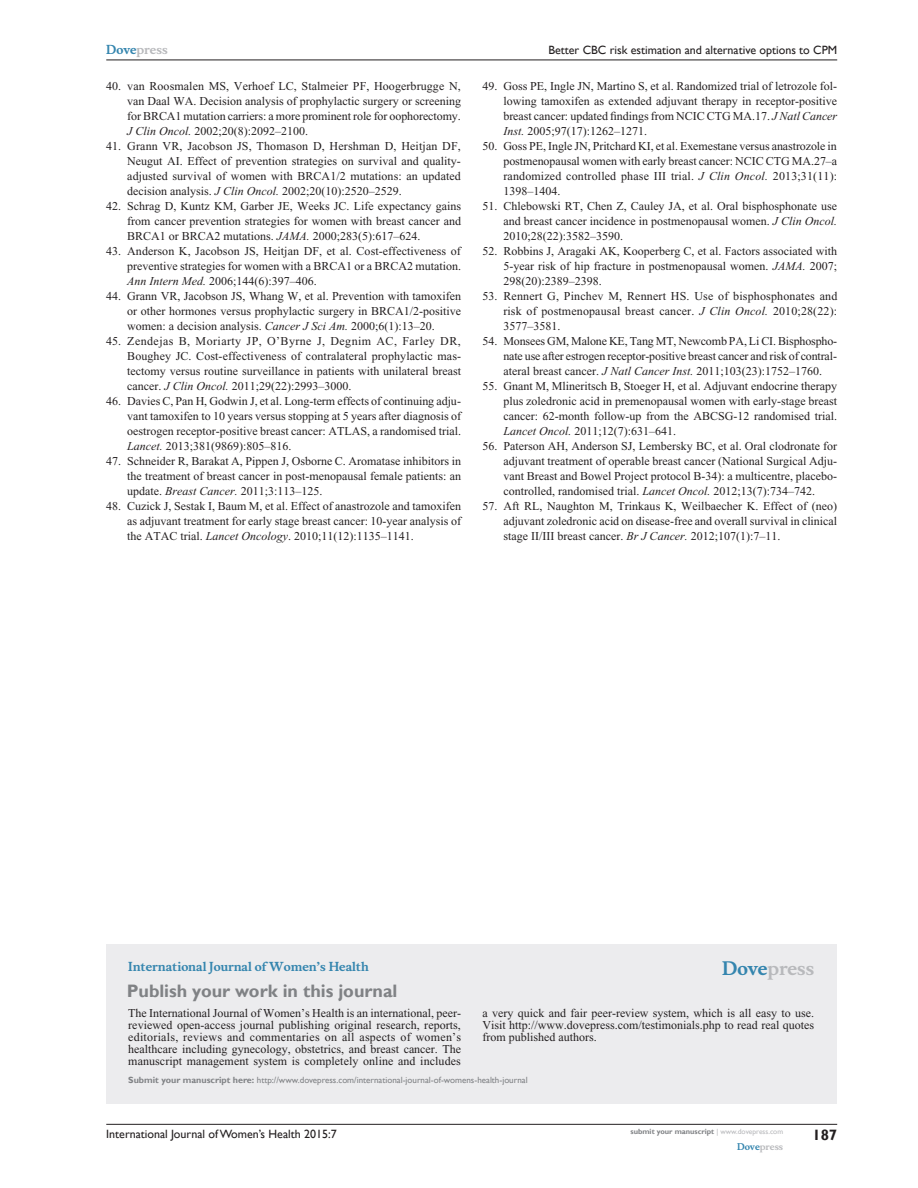
<style>
.page{position:relative;width:918px;height:1188px;background:#fff}
.page>*{position:absolute;margin:0;border:0;box-sizing:border-box;transform-origin:0 0}
.PromBx-H1{font:700 18px "Gill Sans";color:#808285}
.PromBx-Brand{font:700 18px "Musee";color:#b8b9bc}
.t1{font:700 15px "Gill Sans";color:#231f20}
.RefNL2{font:12px/15px "Times New Roman";color:#231f20;text-align:justify}
.PromBx-Tx{font:12px/12px "Times New Roman";letter-spacing:.005em;color:#231f20;text-align:justify}
.t2{font:12px "Gill Sans";color:#231f20}
.PromBx-JrnlName{font:700 12px "Musee";color:#3485ae}
.t3{font:700 12px "Musee";color:#b8b9bc}
.PromBx-SubmitMssWebA{font:9px "Gill Sans";color:#808285}
.t4{font:700 9px "Musee";color:#b8b9bc}
.t5{font:700 7.5px "Gill Sans";color:#808285}
.s1{color:#3485ae}
.s2{font-style:italic}
.s3{font-weight:700}
.s4{font-weight:400;color:#b8b9bc}
</style>
<div class="page">
<div style="left:106px;top:944px;width:731px;height:159px;background:#ececee"></div>
<hr style="left:106px;top:1124px;width:731px;height:1px;background:#231f20">
<hr style="left:106px;top:60px;width:731px;height:1px;background:#231f20">
<p class="t3" style="left:106px;top:43px;width:63px"><span class="s1">Dove</span>press</p>
<p class="RefNL2" style="left:127px;top:79px;width:335px;text-indent:-21px">40. van Roosmalen MS, Verhoef LC, Stalmeier PF, Hoogerbrugge N, van Daal WA. Decision analysis of prophylactic surgery or screening for BRCA1 mutation carriers: a more prominent role for oophorectomy.<br><span class="s2">J Clin Oncol.</span> 2002;20(8):2092–2100.</p>
<p class="RefNL2" style="left:127px;top:139px;width:335px;text-indent:-21px">41. Grann VR, Jacobson JS, Thomason D, Hershman D, Heitjan DF, Neugut AI. Effect of prevention strategies on survival and quality&shy;adjusted survival of women with BRCA1/2 mutations: an updated decision analysis. <span class="s2">J Clin Oncol.</span> 2002;20(10):2520–2529.</p>
<p class="RefNL2" style="left:127px;top:199px;width:335px;text-indent:-21px">42. Schrag D, Kuntz KM, Garber JE, Weeks JC. Life expectancy gains from cancer prevention strategies for women with breast cancer and BRCA1 or BRCA2 mutations. <span class="s2">JAMA.</span> 2000;283(5):617–624.</p>
<p class="RefNL2" style="left:127px;top:244px;width:335px;text-indent:-21px">43. Anderson K, Jacobson JS, Heitjan DF, et al. Cost-effectiveness of preventive strategies for women with a BRCA1 or a BRCA2 mutation.<br><span class="s2">Ann Intern Med.</span> 2006;144(6):397–406.</p>
<p class="RefNL2" style="left:127px;top:289px;width:335px;text-indent:-21px">44. Grann VR, Jacobson JS, Whang W, et al. Prevention with tamoxifen or other hormones versus prophylactic surgery in BRCA1/2-positive women: a decision analysis. <span class="s2">Cancer J Sci Am.</span> 2000;6(1):13–20.</p>
<p class="RefNL2" style="left:127px;top:334px;width:335px;text-indent:-21px">45. Zendejas B, Moriarty JP, O’Byrne J, Degnim AC, Farley DR, Boughey JC. Cost-effectiveness of contralateral prophylactic mas&shy;tectomy versus routine surveillance in patients with unilateral breast cancer. <span class="s2">J Clin Oncol.</span> 2011;29(22):2993–3000.</p>
<p class="RefNL2" style="left:127px;top:394px;width:335px;text-indent:-21px">46. Davies C, Pan H, Godwin J, et al. Long-term effects of continuing adju&shy;vant tamoxifen to 10 years versus stopping at 5 years after diagnosis of oestrogen receptor-positive breast cancer: ATLAS, a randomised trial.<br><span class="s2">Lancet.</span> 2013;381(9869):805–816.</p>
<p class="RefNL2" style="left:127px;top:454px;width:335px;text-indent:-21px">47. Schneider R, Barakat A, Pippen J, Osborne C. Aromatase inhibitors in the treatment of breast cancer in post-menopausal female patients: an update. <span class="s2">Breast Cancer.</span> 2011;3:113–125.</p>
<p class="RefNL2" style="left:127px;top:499px;width:335px;text-indent:-21px">48. Cuzick J, Sestak I, Baum M, et al. Effect of anastrozole and tamoxifen as adjuvant treatment for early stage breast cancer: 10-year analysis of the ATAC trial. <span class="s2">Lancet Oncology</span>. 2010;11(12):1135–1141.</p>
<p class="t2" style="left:548px;top:43px;width:290px">Better CBC risk estimation and alternative options to CPM</p>
<p class="RefNL2" style="left:503px;top:79px;width:335px;text-indent:-21px">49. Goss PE, Ingle JN, Martino S, et al. Randomized trial of letrozole fol&shy;lowing tamoxifen as extended adjuvant therapy in receptor-positive breast cancer: updated findings from NCIC CTG MA.17. <span class="s2">J Natl Cancer Inst.</span> 2005;97(17):1262–1271.</p>
<p class="RefNL2" style="left:503px;top:139px;width:335px;text-indent:-21px">50. Goss PE, Ingle JN, Pritchard KI, et al. Exemestane versus anastrozole in postmenopausal women with early breast cancer: NCIC CTG MA.27–a randomized controlled phase III trial. <span class="s2">J Clin Oncol.</span> 2013;31(11):<br>1398–1404.</p>
<p class="RefNL2" style="left:503px;top:199px;width:335px;text-indent:-21px">51. Chlebowski RT, Chen Z, Cauley JA, et al. Oral bisphosphonate use and breast cancer incidence in postmenopausal women. <span class="s2">J Clin Oncol.<br></span>2010;28(22):3582–3590.</p>
<p class="RefNL2" style="left:503px;top:244px;width:335px;text-indent:-21px">52. Robbins J, Aragaki AK, Kooperberg C, et al. Factors associated with 5-year risk of hip fracture in postmenopausal women. <span class="s2">JAMA.</span> 2007; 298(20):2389–2398.</p>
<p class="RefNL2" style="left:503px;top:289px;width:336px;text-indent:-21px">53. Rennert G, Pinchev M, Rennert HS. Use of bisphosphonates and risk of postmenopausal breast cancer. <span class="s2">J Clin Oncol.</span> 2010;28(22):<br>3577–3581.</p>
<p class="RefNL2" style="left:503px;top:334px;width:335px;text-indent:-21px">54. Monsees GM, Malone KE, Tang MT, Newcomb PA, Li CI. Bisphospho&shy;nate use after estrogen receptor-positive breast cancer and risk of contral&shy;ateral breast cancer. <span class="s2">J Natl Cancer Inst.</span> 2011;103(23):1752–1760.</p>
<p class="RefNL2" style="left:503px;top:379px;width:335px;text-indent:-21px">55. Gnant M, Mlineritsch B, Stoeger H, et al. Adjuvant endocrine therapy plus zoledronic acid in premenopausal women with early-stage breast cancer: 62-month follow-up from the ABCSG-12 randomised trial.<br><span class="s2">Lancet Oncol.</span> 2011;12(7):631–641.</p>
<p class="RefNL2" style="left:503px;top:439px;width:335px;text-indent:-21px">56. Paterson AH, Anderson SJ, Lembersky BC, et al. Oral clodronate for adjuvant treatment of operable breast cancer (National Surgical Adju&shy;vant Breast and Bowel Project protocol B-34): a multicentre, placebo&shy;controlled, randomised trial. <span class="s2">Lancet Oncol.</span> 2012;13(7):734–742.</p>
<p class="RefNL2" style="left:503px;top:499px;width:335px;text-indent:-21px">57. Aft RL, Naughton M, Trinkaus K, Weilbaecher K. Effect of (neo) adjuvant zoledronic acid on disease-free and overall survival in clinical stage II/III breast cancer. <span class="s2">Br J Cancer.</span> 2012;107(1):7–11.</p>
<p class="PromBx-JrnlName" style="left:128px;top:959px;width:242px">International Journal of Women’s Health</p>
<p class="PromBx-H1" style="left:127px;top:980px;width:272px">Publish your work in this journal</p>
<p class="PromBx-Brand" style="left:722px;top:958px;width:94px"><span class="s1">Dove</span>press</p>
<p class="PromBx-Tx" style="left:128px;top:1007px;width:334px">The International Journal of Women’s Health is an international, peer&shy;reviewed open-access journal publishing original research, reports, editorials, reviews and commentaries on all aspects of women’s healthcare including gynecology, obstetrics, and breast cancer. The manuscript management system is completely online and includes</p>
<p class="PromBx-Tx" style="left:482px;top:1007px;width:333px">a very quick and fair peer-review system, which is all easy to use.<br>Visit http://www.dovepress.com/testimonials.php to read real quotes from published authors.</p>
<p class="PromBx-SubmitMssWebA" style="left:128px;top:1075px;width:401px"><span class="s3">Submit your manuscript here:</span> http://www.dovepress.com/international-journal-of-womens-health-journal</p>
<p class="t2" style="left:106px;top:1127px;width:232px">International Journal of Women’s Health 2015:7</p>
<p class="t5" style="left:631px;top:1127px;width:154px">submit your manuscript <span class="s4">| www.dovepress.com</span></p>
<p class="t4" style="left:737px;top:1141px;width:48px"><span class="s1">Dove</span>press</p>
<p class="t1" style="left:812px;top:1126px;width:26px">187</p>
</div>
